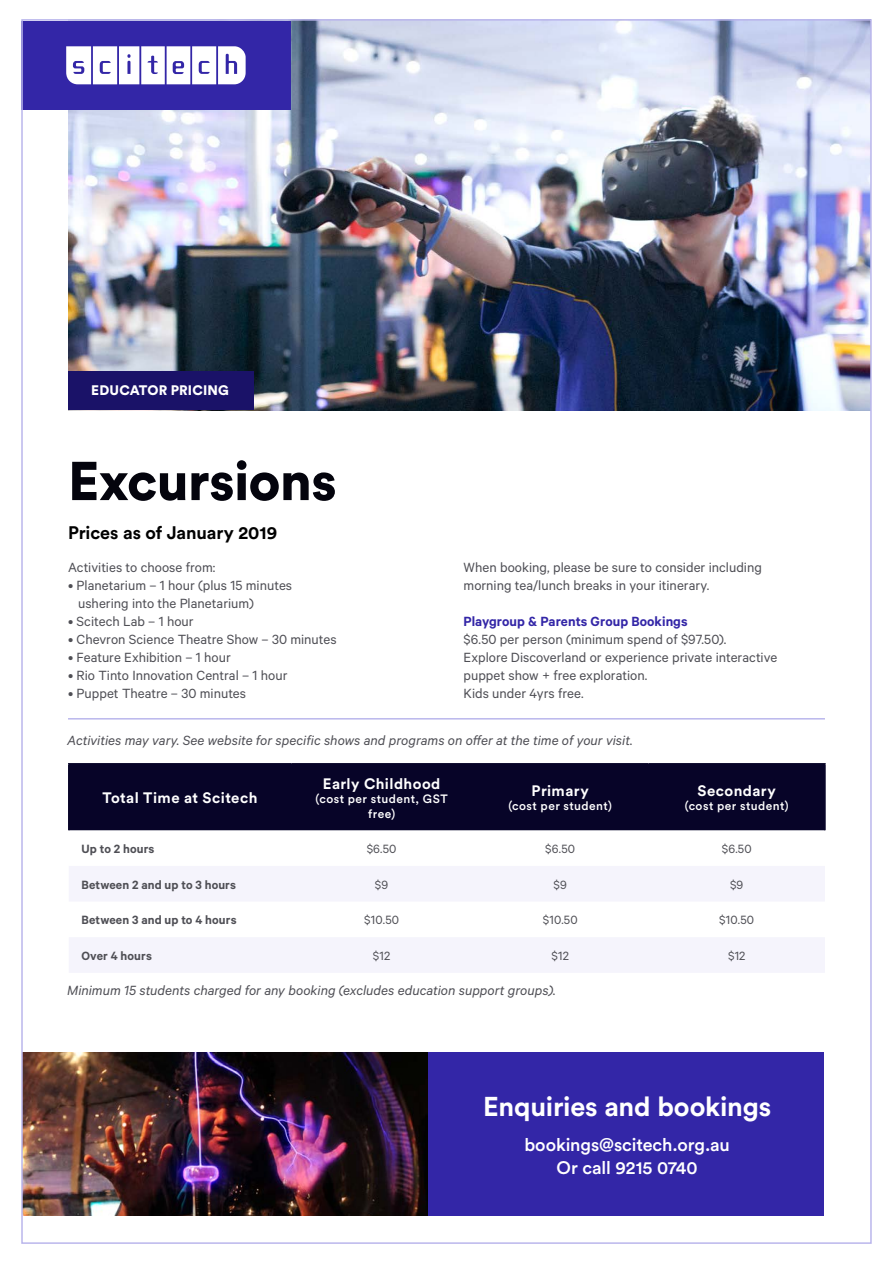
<style>
.page{position:relative;width:893px;height:1263px;background:#fff}
.page>*{position:absolute;margin:0;border:0;box-sizing:border-box;transform-origin:0 0}
.t1{font:900 54px "Circular Std";letter-spacing:-.01em;color:#04040d}
.t2{font:700 27px "Circular Std";letter-spacing:-.005em;color:#fff}
.t3{font:500 18px/22.5px "Circular Std";letter-spacing:-.005em;color:#fff;text-align:center}
.t4{font:700 18px "Circular Std";letter-spacing:-.005em;color:#000}
.t5{font:15px/18px "Calibre";color:#4f4f55}
.t6{font:italic 15px "Calibre";color:#4f4f55}
.t7{font:700 15px "Circular Std";letter-spacing:.025em;color:#fff}
.t8{font:600 15px "Calibre";letter-spacing:.005em;color:#3326a7}
.t9{font:900 13.65px "Circular Std";letter-spacing:.01em;color:#fff}
.t10{font:600 13.5px "Calibre";letter-spacing:.01em;color:#4f4f55}
.t11{font:13.5px "Calibre";letter-spacing:.01em;color:#4f4f55}
.t12{font:500 12px/14.4px "Circular Std";letter-spacing:.04em;color:#fff;text-align:center}
</style>
<div class="page">
<img style="left:68px;top:22px;width:801px;height:388px">
<div style="left:70px;top:764px;width:754px;height:66px;background:#070428"></div>
<svg style="left:69px;top:866px;width:756px;height:106px;fill:#f5f4fc"></svg>
<hr style="left:68px;top:763px;width:223px;height:1px;background:#070428">
<hr style="left:68px;top:764px;width:2px;height:66px;background:#070428">
<hr style="left:291px;top:763px;width:181px;height:1px;background:#070428">
<hr style="left:472px;top:763px;width:176px;height:1px;background:#070428">
<hr style="left:648px;top:763px;width:178px;height:1px;background:#070428">
<hr style="left:824px;top:764px;width:2px;height:66px;background:#070428">
<div style="left:21px;top:21px;width:270px;height:88px;background:#3326a7"></div>
<svg style="left:66px;top:46px;width:180px;height:38px;background:#dedcf0"></svg>
<div style="left:68px;top:371px;width:185px;height:39px;background:#1a1268"></div>
<hr style="left:68px;top:718px;width:757px;height:1px;background:#bab6ec">
<img style="left:24px;top:1052px;width:404px;height:163px">
<div style="left:428px;top:1052px;width:395px;height:163px;background:#3326a7"></div>
<p class="t9" style="left:91px;top:381px;width:139px">EDUCATOR PRICING</p>
<h1 class="t1" style="left:68px;top:445px;width:270px">Excursions</h1>
<p class="t4" style="left:68px;top:521px;width:211px">Prices as of January 2019</p>
<p class="t5" style="left:68px;top:558px;width:149px">Activities to choose from:</p>
<p class="t5" style="left:78px;top:576px;width:216px;text-indent:-10px">• Planetarium – 1 hour (plus 15 minutes ushering into the Planetarium)</p>
<p class="t5" style="left:68px;top:612px;width:127px">• Scitech Lab – 1 hour</p>
<p class="t5" style="left:68px;top:630px;width:270px">• Chevron Science Theatre Show – 30 minutes</p>
<p class="t5" style="left:68px;top:648px;width:164px">• Feature Exhibition – 1 hour</p>
<p class="t5" style="left:68px;top:666px;width:221px">• Rio Tinto Innovation Central – 1 hour</p>
<p class="t5" style="left:68px;top:684px;width:180px">• Puppet Theatre – 30 minutes</p>
<p class="t5" style="left:464px;top:558px;width:300px">When booking, please be sure to consider including morning tea/lunch breaks in your itinerary.</p>
<p class="t8" style="left:464px;top:612px;width:226px">Playgroup &amp; Parents Group Bookings</p>
<p class="t5" style="left:464px;top:630px;width:315px">$6.50 per person (minimum spend of $97.50).<br>Explore Discoverland or experience private interactive puppet show + free exploration.<br>Kids under 4yrs free.</p>
<p class="t6" style="left:67px;top:731px;width:567px">Activities may vary. See website for specific shows and programs on offer at the time of your visit.</p>
<p class="t7" style="left:103px;top:788px;width:157px">Total Time at Scitech</p>
<p class="t7" style="left:323px;top:774px;width:119px">Early Childhood</p>
<p class="t12" style="left:316px;top:791px;width:134px">(cost per student, GST free)</p>
<p class="t7" style="left:532px;top:781px;width:59px">Primary</p>
<p class="t12" style="left:508px;top:799px;width:105px">(cost per student)</p>
<p class="t7" style="left:697px;top:781px;width:80px">Secondary</p>
<p class="t12" style="left:685px;top:799px;width:105px">(cost per student)</p>
<p class="t10" style="left:82px;top:841px;width:74px">Up to 2 hours</p>
<p class="t11" style="left:367px;top:841px;width:31px">$6.50</p>
<p class="t11" style="left:545px;top:841px;width:31px">$6.50</p>
<p class="t11" style="left:722px;top:841px;width:31px">$6.50</p>
<p class="t10" style="left:82px;top:876px;width:156px">Between 2 and up to 3 hours</p>
<p class="t11" style="left:375px;top:877px;width:15px">$9</p>
<p class="t11" style="left:554px;top:877px;width:15px">$9</p>
<p class="t11" style="left:730px;top:877px;width:15px">$9</p>
<p class="t10" style="left:82px;top:912px;width:157px">Between 3 and up to 4 hours</p>
<p class="t11" style="left:364px;top:912px;width:36px">$10.50</p>
<p class="t11" style="left:543px;top:912px;width:36px">$10.50</p>
<p class="t11" style="left:719px;top:912px;width:36px">$10.50</p>
<p class="t10" style="left:82px;top:948px;width:72px">Over 4 hours</p>
<p class="t11" style="left:373px;top:948px;width:19px">$12</p>
<p class="t11" style="left:552px;top:948px;width:19px">$12</p>
<p class="t11" style="left:728px;top:948px;width:19px">$12</p>
<p class="t6" style="left:67px;top:981px;width:490px">Minimum 15 students charged for any booking (excludes education support groups).</p>
<h2 class="t2" style="left:483px;top:1089px;width:290px">Enquiries and bookings</h2>
<p class="t3" style="left:524px;top:1133px;width:207px">bookings@scitech.org.au<br>Or call 9215 0740</p>
</div>
